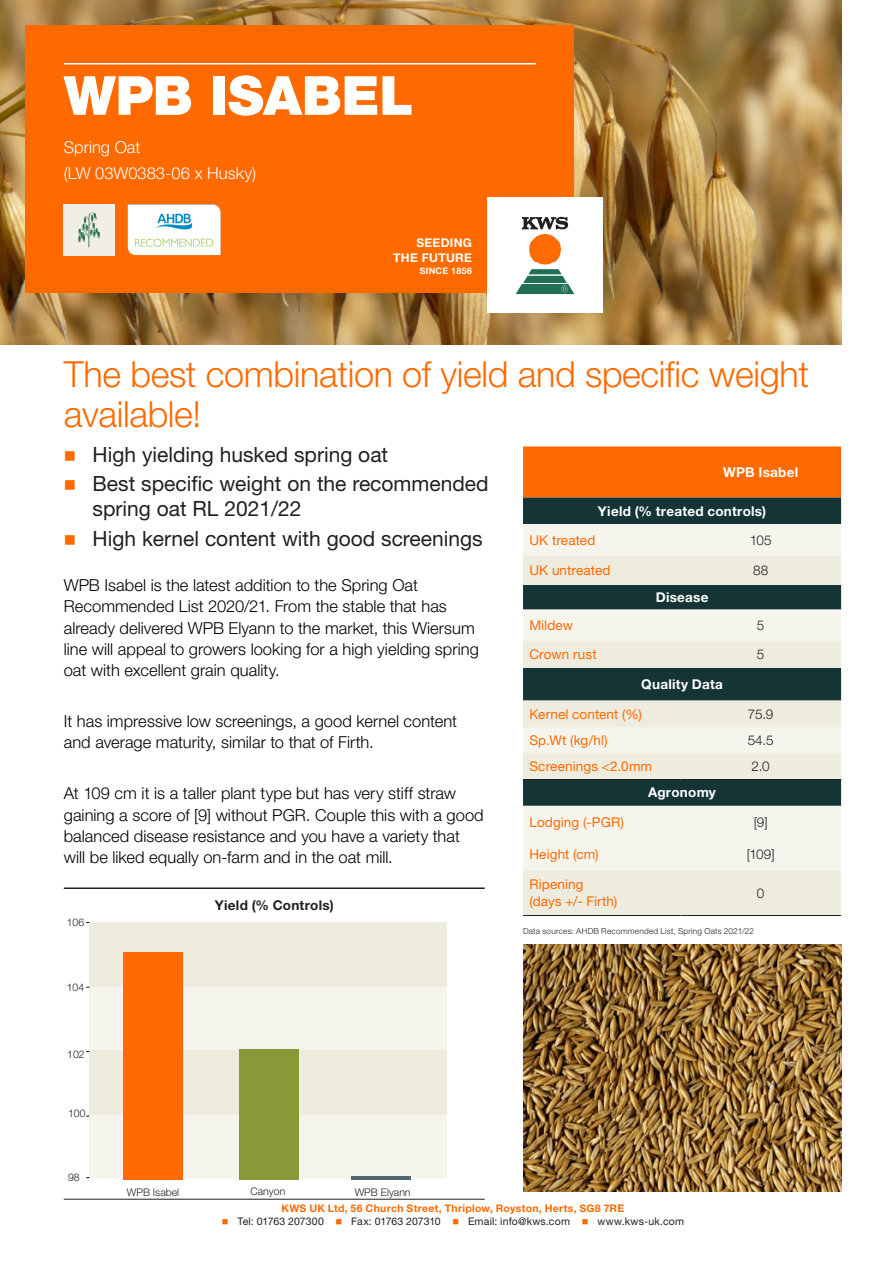
<style>
.page{position:relative;width:893px;height:1263px;background:#fff}
.page>*{position:absolute;margin:0;border:0;box-sizing:border-box;transform-origin:0 0}
.t1{font:900 54px "Helvetica Neue LT Std";letter-spacing:-.005em;color:#fff}
.t2{font:300 36px/39.6px "Helvetica Neue LT Std";letter-spacing:-.01em;color:#ff6a00}
.t3{font:21px "Helvetica Neue LT Std";color:#231f20}
.t4{font:300 16.5px/21.3px "Helvetica Neue LT Std";color:#000}
.t5{font:300 16.5px/25.5px "Helvetica Neue LT Std";color:#fff}
.t6{font:13.5px/16.8px "Helvetica Neue LT Std";letter-spacing:.01em;color:#ff6a00}
.t7{font:700 13.5px "Helvetica Neue LT Std";letter-spacing:.02em;color:#fff}
.t8{font:300 13.5px "Helvetica Neue LT Std";letter-spacing:.005em;color:#231f20}
.t9{font:700 13.5px "Helvetica Neue LT Std";letter-spacing:.02em;color:#231f20}
.t10{font:700 12px/15px "Helvetica Neue LT Std";letter-spacing:.025em;color:#fff;text-align:right}
.t11{font:10.5px "Helvetica Neue LT Std";letter-spacing:.015em;color:#231f20}
.t12{font:700 10.5px "Helvetica Neue LT Std";letter-spacing:.025em;color:#ff6a00}
.t13{font:300 10.5px "Helvetica Neue LT Std";color:#231f20}
.t14{font:700 9px "Helvetica Neue LT Std";letter-spacing:.025em;color:#fff}
.t15{font:300 8.25px "Helvetica Neue LT Std";letter-spacing:.025em;color:#231f20}
.s1{color:#ff6a00}
.s2{color:#fff}
</style>
<div class="page">
<img style="left:0;top:0;width:842px;height:344px">
<div style="left:26px;top:26px;width:548px;height:267px;background:#ff6a00"></div>
<hr style="left:64px;top:63px;width:472px;height:2px;background:#fff">
<div style="left:523px;top:446px;width:318px;height:51px;background:#ff6a00"></div>
<div style="left:523px;top:497px;width:318px;height:27px;background:#153435"></div>
<div style="left:523px;top:524px;width:318px;height:32px;background:#f5f5ee"></div>
<svg style="left:523px;top:556px;width:318px;height:359px;background:#bdc4bd"></svg>
<hr style="left:523px;top:915px;width:157px;height:1px;background:#231f20">
<hr style="left:680px;top:915px;width:161px;height:1px;background:#231f20">
<hr style="left:523px;top:779px;width:157px;height:1px;background:#231f20">
<hr style="left:680px;top:779px;width:161px;height:1px;background:#231f20">
<hr style="left:64px;top:1199px;width:421px;height:1px;background:#231f20">
<hr style="left:64px;top:887px;width:421px;height:2px;background:#231f20">
<div style="left:89px;top:986px;width:357px;height:64px;background:#f5f5ee"></div>
<div style="left:89px;top:1114px;width:357px;height:65px;background:#f5f5ee"></div>
<div style="left:89px;top:1050px;width:357px;height:64px;background:#edecdf"></div>
<div style="left:89px;top:922px;width:357px;height:64px;background:#edecdf"></div>
<img style="left:128px;top:204px;width:93px;height:51px">
<img style="left:523px;top:944px;width:319px;height:247px">
<div style="left:123px;top:952px;width:60px;height:228px;background:#ff6a00"></div>
<div style="left:239px;top:1049px;width:59px;height:131px;background:#8a9937"></div>
<hr style="left:351px;top:1177px;width:59px;height:3px;background:#53656e">
<img style="left:64px;top:204px;width:51px;height:51px">
<img style="left:488px;top:198px;width:115px;height:115px">
<h1 class="t1" style="left:64px;top:63px;width:351px">WPB ISABEL</h1>
<p class="t5" style="left:64px;top:134px;width:194px">Spring Oat<br>(LW 03W0383-06 x Husky)</p>
<p class="t10" style="left:393px;top:235px;width:80px">SEEDING<br>THE FUTURE</p>
<p class="t14" style="left:420px;top:265px;width:54px">SINCE 1856</p>
<h2 class="t2" style="left:64px;top:354px;width:747px">The best combination of yield and specific weight available!</h2>
<p class="t3" style="left:64px;top:441px;width:326px"><span class="s1">■</span> High yielding husked spring oat</p>
<p class="t3" style="left:64px;top:471px;width:426px"><span class="s1">■</span> Best specific weight on the recommended</p>
<p class="t3" style="left:64px;top:496px;width:239px"><span class="s2">■</span> spring oat RL 2021/22</p>
<p class="t3" style="left:64px;top:526px;width:420px"><span class="s1">■</span> High kernel content with good screenings</p>
<p class="t4" style="left:64px;top:574px;width:417px">WPB Isabel is the latest addition to the Spring Oat Recommended List 2020/21. From the stable that has already delivered WPB Elyann to the market, this Wiersum line will appeal to growers looking for a high yielding spring oat with excellent grain quality.</p>
<p class="t4" style="left:64px;top:710px;width:395px">It has impressive low screenings, a good kernel content and average maturity, similar to that of Firth.</p>
<p class="t4" style="left:64px;top:783px;width:421px">At 109 cm it is a taller plant type but has very stiff straw gaining a score of [9] without PGR. Couple this with a good balanced disease resistance and you have a variety that will be liked equally on-farm and in the oat mill.</p>
<p class="t13" style="left:67px;top:915px;width:19px">106</p>
<p class="t13" style="left:67px;top:981px;width:19px">104</p>
<p class="t13" style="left:67px;top:1047px;width:19px">102</p>
<p class="t13" style="left:68px;top:1107px;width:19px">100</p>
<p class="t13" style="left:68px;top:1171px;width:13px">98</p>
<p class="t9" style="left:215px;top:897px;width:120px">Yield (% Controls)</p>
<p class="t13" style="left:127px;top:1186px;width:54px">WPB Isabel</p>
<p class="t13" style="left:250px;top:1185px;width:36px">Canyon</p>
<p class="t13" style="left:355px;top:1185px;width:57px">WPB Elyann</p>
<p class="t7" style="left:723px;top:464px;width:76px">WPB Isabel</p>
<p class="t7" style="left:598px;top:502px;width:170px">Yield (% treated controls)</p>
<p class="t6" style="left:529px;top:531px;width:67px">UK treated</p>
<p class="t8" style="left:750px;top:532px;width:24px">105</p>
<p class="t6" style="left:529px;top:562px;width:83px">UK untreated</p>
<p class="t8" style="left:753px;top:562px;width:17px">88</p>
<p class="t7" style="left:656px;top:589px;width:54px">Disease</p>
<p class="t6" style="left:529px;top:616px;width:45px">Mildew</p>
<p class="t8" style="left:757px;top:617px;width:9px">5</p>
<p class="t6" style="left:529px;top:646px;width:69px">Crown rust</p>
<p class="t8" style="left:757px;top:646px;width:9px">5</p>
<p class="t7" style="left:641px;top:676px;width:83px">Quality Data</p>
<p class="t6" style="left:529px;top:705px;width:114px">Kernel content (%)</p>
<p class="t8" style="left:748px;top:706px;width:27px">75.9</p>
<p class="t6" style="left:529px;top:731px;width:80px">Sp.Wt (kg/hl)</p>
<p class="t8" style="left:748px;top:732px;width:28px">54.5</p>
<p class="t6" style="left:529px;top:757px;width:124px">Screenings &lt;2.0mm</p>
<p class="t8" style="left:752px;top:758px;width:20px">2.0</p>
<p class="t7" style="left:648px;top:784px;width:69px">Agronomy</p>
<p class="t6" style="left:529px;top:813px;width:96px">Lodging (-PGR)</p>
<p class="t8" style="left:754px;top:813px;width:15px">[9]</p>
<p class="t6" style="left:529px;top:845px;width:71px">Height (cm)</p>
<p class="t8" style="left:747px;top:846px;width:29px">[109]</p>
<p class="t6" style="left:529px;top:876px;width:89px">Ripening (days +/- Firth)</p>
<p class="t8" style="left:757px;top:884px;width:9px">0</p>
<p class="t15" style="left:523px;top:926px;width:233px">Data sources: AHDB Recommended List, Spring Oats 2021/22</p>
<p class="t12" style="left:281px;top:1202px;width:344px">KWS UK Ltd, 56 Church Street, Thriplow, Royston, Herts, SG8 7RE</p>
<p class="t11" style="left:222px;top:1215px;width:464px"><span class="s1">■</span> Tel: 01763 207300 <span class="s1">■</span> Fax: 01763 207310 <span class="s1">■</span> Email: info@kws.com <span class="s1">■</span> www.kws-uk.com</p>
</div>
